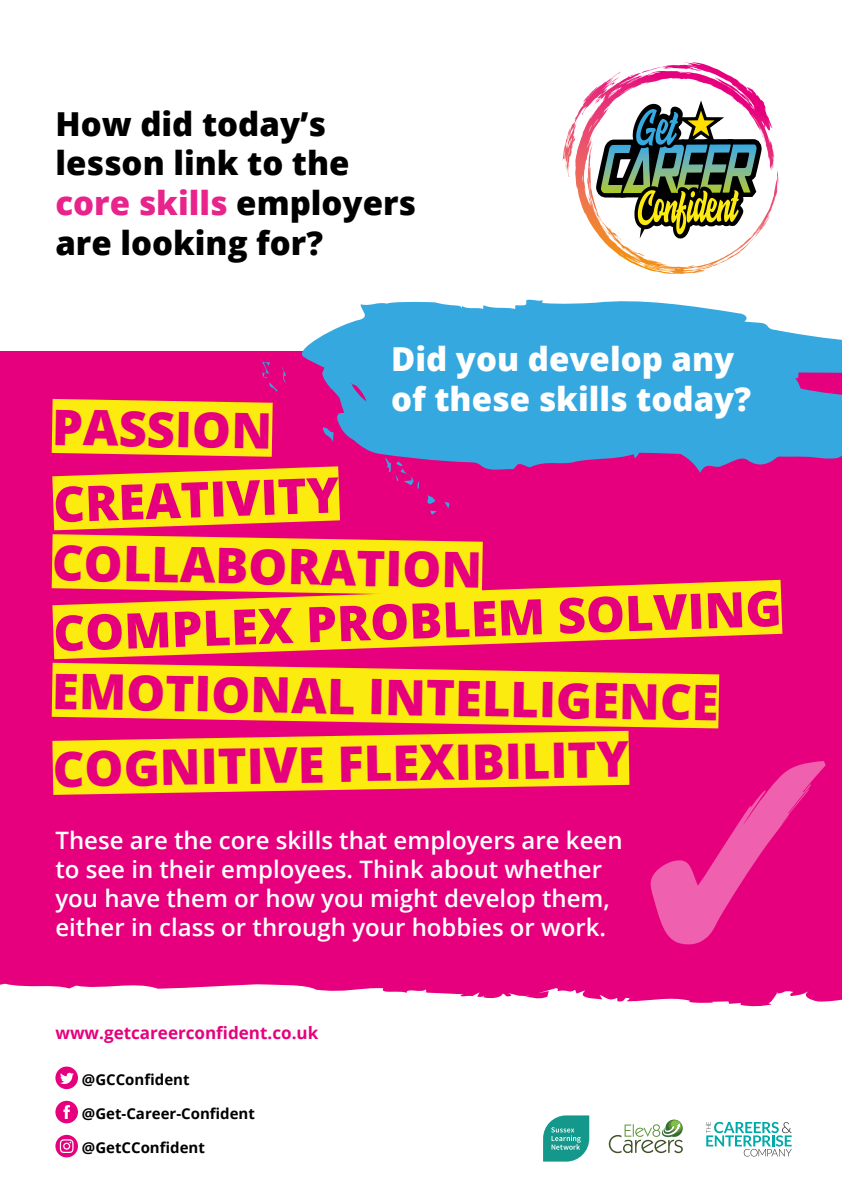
<style>
.page{position:relative;width:842px;height:1191px;background:#fff}
.page>*{position:absolute;margin:0;border:0;box-sizing:border-box;transform-origin:0 0}
.t1{font:800 49px "Open Sans";color:#e6007d}
.t2{font:800 33px/39.6px "Open Sans";color:#000}
.t3{font:800 33px/39.6px "Open Sans";color:#fff}
.t4{font:600 24px/28.8px "Open Sans";color:#fff}
.t5{font:700 17px "Open Sans";color:#e6007d}
.t6{font:700 15px "Open Sans";color:#000}
.s1{color:#e8248c}
</style>
<div class="page">
<div style="left:0;top:351px;width:842px;height:666px;background:#e6007d"></div>
<svg style="left:0;top:983px;width:842px;height:34px;fill:#fff"></svg>
<svg style="left:590px;top:62px;width:177px;height:212px"></svg>
<svg style="left:52px;top:756px;width:578px;height:39px;background:#f9cb1d"></svg>
<div style="left:52px;top:473px;width:288px;height:33px;background:#fceb0f"></div>
<svg style="left:52px;top:506px;width:431px;height:45px"></svg>
<svg style="left:51px;top:551px;width:732px;height:84px"></svg>
<svg style="left:51px;top:635px;width:696px;height:121px"></svg>
<svg style="left:302px;top:299px;width:540px;height:160px;fill:#36a8e0"></svg>
<svg style="left:322px;top:359px;width:484px;height:114px;background:#4b93d3"></svg>
<svg style="left:348px;top:365px;width:21px;height:11px"></svg>
<svg style="left:51px;top:362px;width:282px;height:123px"></svg>
<svg style="left:384px;top:457px;width:35px;height:31px"></svg>
<svg style="left:426px;top:495px;width:11px;height:23px"></svg>
<svg style="left:445px;top:502px;width:5px;height:6px"></svg>
<svg style="left:651px;top:761px;width:175px;height:183px"></svg>
<svg style="left:609px;top:1119px;width:74px;height:34px"></svg>
<svg style="left:706px;top:1121px;width:86px;height:35px"></svg>
<svg style="left:543px;top:1115px;width:46px;height:46px;background:#3faba0"></svg>
<svg style="left:55px;top:1066px;width:23px;height:23px"></svg>
<svg style="left:55px;top:1100px;width:23px;height:23px"></svg>
<svg style="left:55px;top:1134px;width:23px;height:23px"></svg>
<h2 class="t2" style="left:55px;top:102px;width:362px">How did today’s lesson link to the <span class="s1">core skills</span> employers are looking for?</h2>
<h2 class="t3" style="left:391px;top:337px;width:361px">Did you develop any of these skills today?</h2>
<h1 class="t1" style="left:53px;top:390px;width:222px;rotate:1deg">PASSION</h1>
<h1 class="t1" style="left:52px;top:467px;width:288px;rotate:-2deg">CREATIVITY</h1>
<h1 class="t1" style="left:53px;top:525px;width:432px;rotate:1deg">COLLABORATION</h1>
<h1 class="t1" style="left:52px;top:596px;width:730px;rotate:-2deg">COMPLEX PROBLEM SOLVING</h1>
<h1 class="t1" style="left:53px;top:653px;width:668px;rotate:1deg">EMOTIONAL INTELLIGENCE</h1>
<h1 class="t1" style="left:52px;top:732px;width:578px;rotate:-1deg">COGNITIVE FLEXIBILITY</h1>
<p class="t4" style="left:55px;top:825px;width:569px">These are the core skills that employers are keen to see in their employees. Think about whether you have them or how you might develop them, either in class or through your hobbies or work.</p>
<p class="t5" style="left:55px;top:1021px;width:264px">www.getcareerconfident.co.uk</p>
<p class="t6" style="left:82px;top:1069px;width:109px">@GCConfident</p>
<p class="t6" style="left:82px;top:1103px;width:175px">@Get-Career-Confident</p>
<p class="t6" style="left:82px;top:1137px;width:125px">@GetCConfident</p>
</div>
